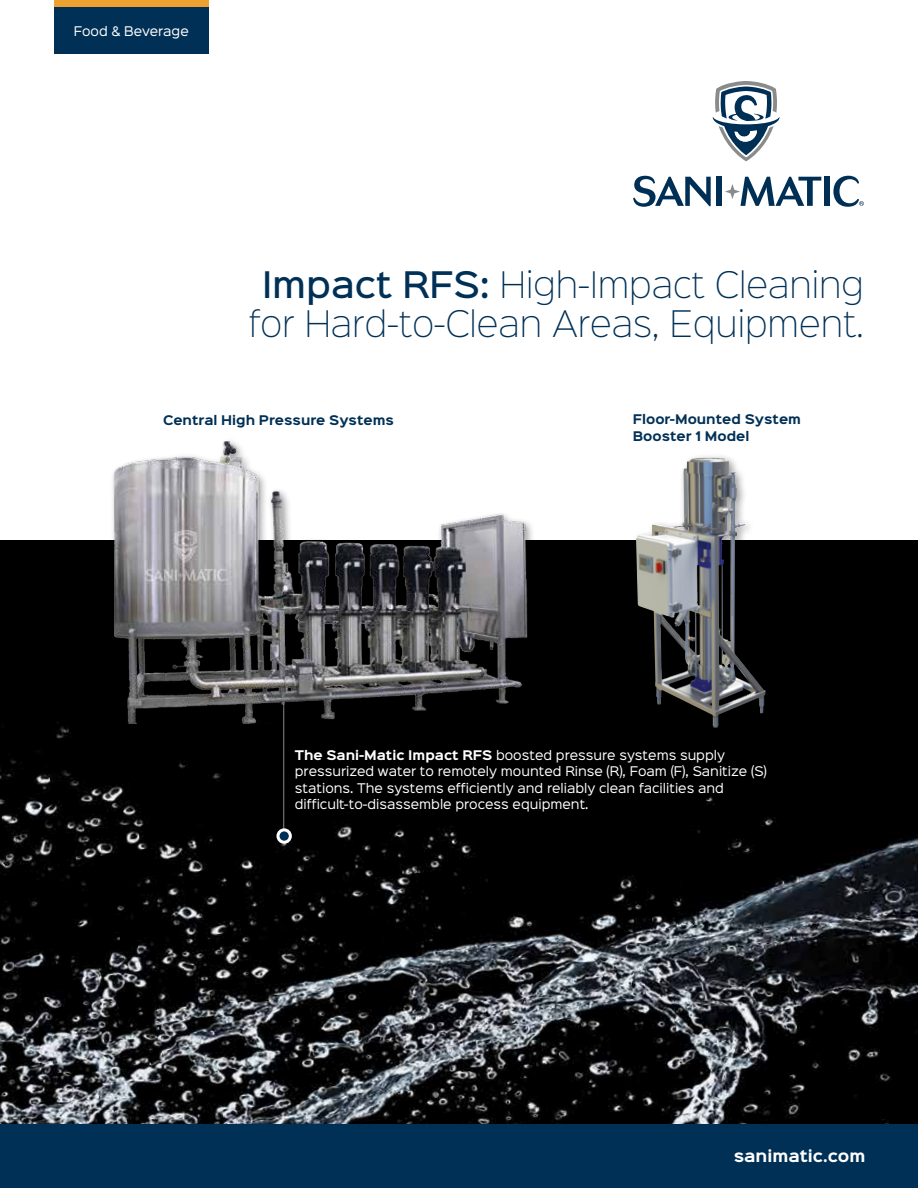
<style>
.page{position:relative;width:918px;height:1188px;background:#fff}
.page>*{position:absolute;margin:0;border:0;box-sizing:border-box;transform-origin:0 0}
.t1{font:33px/39px "Sinkin Sans 200 X Light";color:#003056;text-align:center}
.t2{font:700 15px "Sinkin Sans 700";color:#fff}
.t3{font:12px/16.5px "Sinkin Sans 400";color:#fff}
.t4{font:700 12px/16.5px "Sinkin Sans 700";color:#003056}
.s1{font-family:"Sinkin Sans 500";font-weight:500}
.s2{font-family:"Sinkin Sans 700";font-weight:700}
</style>
<div class="page">
<img style="left:0;top:540px;width:918px;height:584px">
<div style="left:0;top:1124px;width:918px;height:64px;background:#003056"></div>
<div style="left:54px;top:7px;width:155px;height:47px;background:#003056"></div>
<div style="left:54px;top:0;width:155px;height:7px;background:#eda131"></div>
<svg style="left:633px;top:176px;width:78px;height:31px"></svg>
<div style="left:716px;top:177px;width:6px;height:29px;background:#002f56"></div>
<div style="left:824px;top:177px;width:6px;height:29px;background:#002f56"></div>
<svg style="left:725px;top:177px;width:96px;height:29px"></svg>
<svg style="left:713px;top:81px;width:67px;height:80px"></svg>
<svg style="left:833px;top:176px;width:31px;height:31px"></svg>
<hr style="left:283px;top:632px;width:1px;height:200px;background:#8a8c8c">
<svg style="left:278px;top:830px;width:12px;height:12px"></svg>
<div style="left:276px;top:828px;width:16px;height:16px;border:3px solid #fff;border-radius:50%"></div>
<div style="left:632px;top:453px;width:144px;height:285px;background:#000;opacity:.4"></div>
<img style="left:636px;top:458px;width:130px;height:270px">
<div style="left:110px;top:437px;width:427px;height:297px;background:#000;opacity:.4"></div>
<img style="left:111px;top:442px;width:424px;height:281px">
<p class="t3" style="left:74px;top:22px;width:117px">Food &amp; Beverage</p>
<h1 class="t1" style="left:249px;top:263px;width:617px"><span class="s1">Impact RFS:</span> High-Impact Cleaning for Hard-to-Clean Areas, Equipment.</h1>
<p class="t4" style="left:163px;top:413px;width:232px">Central High Pressure Systems</p>
<p class="t4" style="left:633px;top:412px;width:170px">Floor-Mounted System<br>Booster 1 Model</p>
<p class="t3" style="left:295px;top:746px;width:474px"><span class="s2">The Sani-Matic Impact RFS</span> boosted pressure systems supply pressurized water to remotely mounted Rinse (R), Foam (F), Sanitize (S) stations. The systems efficiently and reliably clean facilities and difficult-to-disassemble process equipment.</p>
<p class="t2" style="left:734px;top:1148px;width:133px">sanimatic.com</p>
</div>
